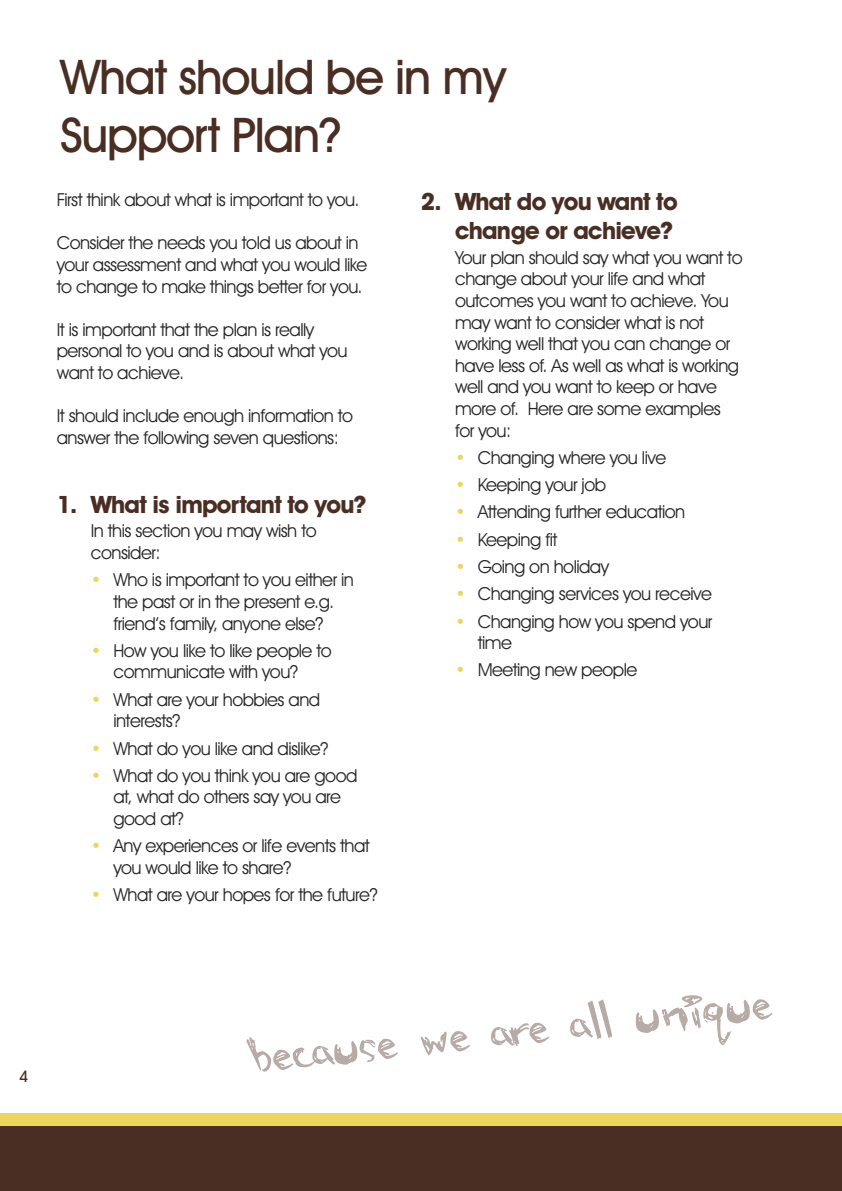
<style>
.page{position:relative;width:842px;height:1191px;background:#fff}
.page>*{position:absolute;margin:0;border:0;box-sizing:border-box;transform-origin:0 0}
.t1{font:500 48px/57.6px "Avant Garde IT Cby BT";letter-spacing:-.03em;color:#4a2e23}
.t2{font:700 24px/28.8px "Avant Garde IT Cby BT";letter-spacing:-.03em;color:#4a2e23;text-align:right}
.t3{font:18px/21.6px "Avant Garde IT Cby BT";letter-spacing:-.03em;color:#272627}
.t4{font:500 16px "Avant Garde IT Cby BT";color:#4a2e23}
.s1{color:#edd45c}
</style>
<div class="page">
<div style="left:0;top:1113px;width:842px;height:65px;background:#edd45c"></div>
<div style="left:0;top:1126px;width:842px;height:65px;background:#4a2e23"></div>
<svg style="left:246px;top:1031px;width:199px;height:40px"></svg>
<h1 class="t1" style="left:60px;top:53px;width:449px">What should be in my<br>Support Plan?</h1>
<p class="t3" style="left:57px;top:190px;width:304px">First think about what is important to you.</p>
<p class="t3" style="left:57px;top:234px;width:312px">Consider the needs you told us about in your assessment and what you would like to change to make things better for you.</p>
<p class="t3" style="left:57px;top:320px;width:292px">It is important that the plan is really personal to you and is about what you want to achieve.</p>
<p class="t3" style="left:57px;top:406px;width:298px">It should include enough information to answer the following seven questions:</p>
<h2 class="t2" style="left:57px;top:492px;width:311px">1. What is important to you?</h2>
<p class="t3" style="left:91px;top:522px;width:227px">In this section you may wish to consider:</p>
<p class="t3" style="left:91px;top:570px;width:265px;text-align:center"><span class="s1">•</span> Who is important to you either in the past or in the present e.g. friend’s family, anyone else?</p>
<p class="t3" style="left:113px;top:641px;width:220px;text-indent:-23px"><span class="s1">•</span> How you like to like people to communicate with you?</p>
<p class="t3" style="left:113px;top:690px;width:208px;text-indent:-23px"><span class="s1">•</span> What are your hobbies and interests?</p>
<p class="t3" style="left:91px;top:739px;width:239px"><span class="s1">•</span> What do you like and dislike?</p>
<p class="t3" style="left:113px;top:766px;width:245px;text-indent:-23px"><span class="s1">•</span> What do you think you are good at, what do others say you are good at?</p>
<p class="t3" style="left:113px;top:836px;width:258px;text-indent:-23px"><span class="s1">•</span> Any experiences or life events that you would like to share?</p>
<p class="t3" style="left:91px;top:885px;width:289px"><span class="s1">•</span> What are your hopes for the future?</p>
<h2 class="t2" style="left:421px;top:189px;width:258px">2. What do you want to change or achieve?</h2>
<p class="t3" style="left:455px;top:248px;width:289px">Your plan should say what you want to change about your life and what outcomes you want to achieve. You may want to consider what is not working well that you can change or have less of. As well as what is working well and you want to keep or have more of. Here are some examples for you:</p>
<p class="t3" style="left:455px;top:448px;width:213px"><span class="s1">•</span> Changing where you live</p>
<p class="t3" style="left:455px;top:475px;width:153px"><span class="s1">•</span> Keeping your job</p>
<p class="t3" style="left:455px;top:503px;width:232px"><span class="s1">•</span> Attending further education</p>
<p class="t3" style="left:455px;top:530px;width:104px"><span class="s1">•</span> Keeping fit</p>
<p class="t3" style="left:455px;top:557px;width:156px"><span class="s1">•</span> Going on holiday</p>
<p class="t3" style="left:455px;top:584px;width:259px"><span class="s1">•</span> Changing services you receive</p>
<p class="t3" style="left:478px;top:612px;width:236px;text-indent:-23px"><span class="s1">•</span> Changing how you spend your time</p>
<p class="t3" style="left:455px;top:661px;width:184px"><span class="s1">•</span> Meeting new people</p>
<p class="t4" style="left:19px;top:1070px;width:11px">4</p>
</div>
